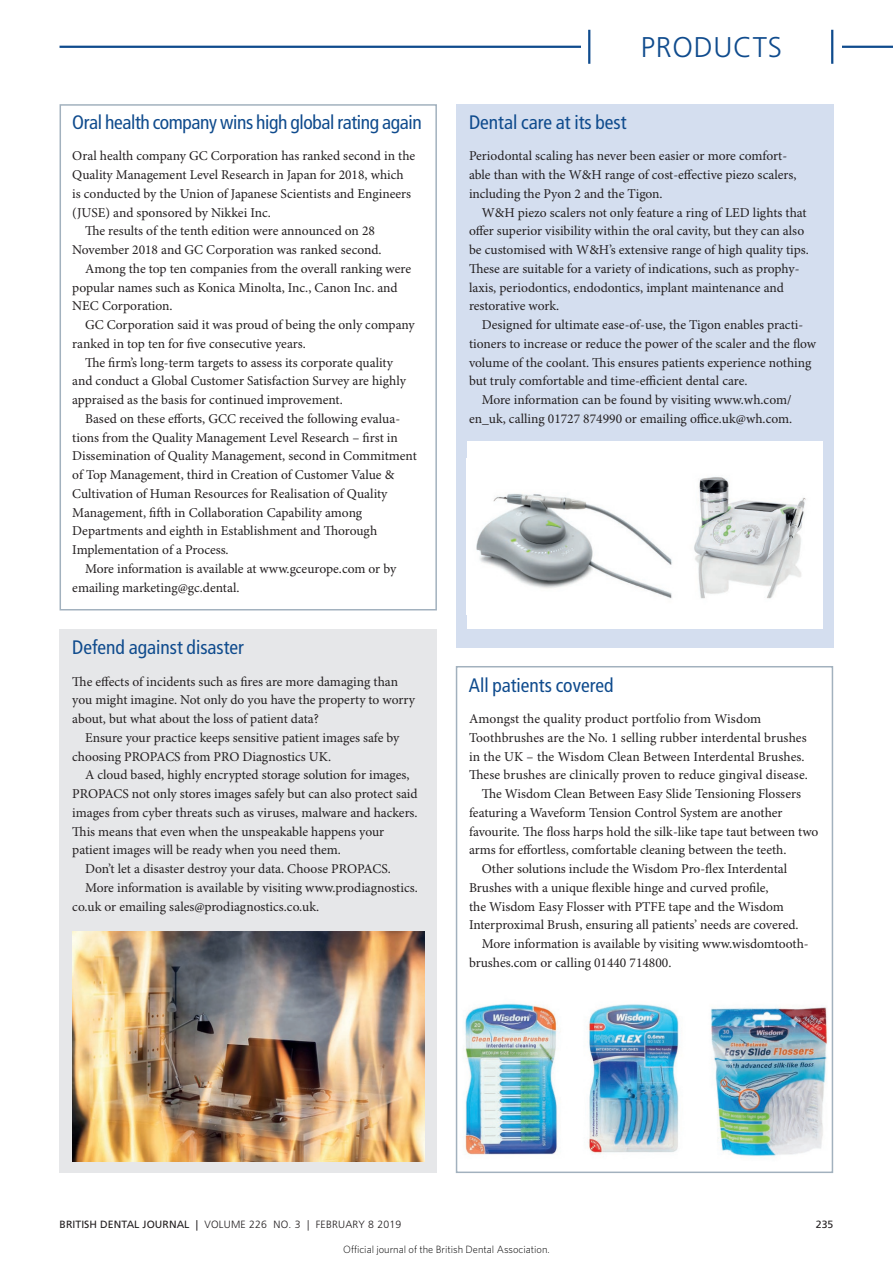
<style>
.page{position:relative;width:893px;height:1263px;background:#fff}
.page>*{position:absolute;margin:0;border:0;box-sizing:border-box;transform-origin:0 0}
.t1{font:300 28.5px "Frutiger LT Std";letter-spacing:.025em;color:#0f4b8d}
.heading___6_products{font:condensed 19.5px "Frutiger LT Std";color:#0f4b8d}
.heading___6_products-2{font:condensed 19.5px "Frutiger LT Std";letter-spacing:-.02em;color:#0f4b8d}
.body_9pt_ragged{font:13.5px/18.8px "Minion Pro";color:#231f20}
.body_9pt_ragged_1st{font:13.5px/18.8px "Minion Pro";color:#231f20}
.t2{font:300 10.5px "Frutiger LT Std";letter-spacing:.02em;color:#231f20}
.t3{font:300 10.5px "Whitney";color:#000}
.t4{font:10.5px "Frutiger LT Std";color:#231f20}
.s1{font-weight:400}
</style>
<div class="page">
<div style="left:60px;top:104px;width:377px;height:506px;border:2px solid #a2b1be"></div>
<div style="left:60px;top:629px;width:377px;height:544px;background:#e6e7e9"></div>
<img style="left:72px;top:932px;width:352px;height:229px">
<div style="left:456px;top:666px;width:377px;height:507px;border:2px solid #a2b1be"></div>
<img style="left:465px;top:1003px;width:362px;height:153px">
<div style="left:456px;top:104px;width:378px;height:544px;background:#d4deef"></div>
<div style="left:467px;top:442px;width:355px;height:187px;background:#fff"></div>
<img style="left:476px;top:476px;width:330px;height:123px">
<hr style="left:60px;top:46px;width:833px;height:2px;background:#0f4b8d">
<div style="left:581px;top:30px;width:261px;height:34px;background:#fff"></div>
<hr style="left:831px;top:30px;width:2px;height:34px;background:#0f4b8d">
<hr style="left:588px;top:30px;width:2px;height:34px;background:#0f4b8d">
<p class="heading___6_products-2" style="left:72px;top:111px;width:351px">Oral health company wins high global rating again</p>
<p class="body_9pt_ragged_1st" style="left:72px;top:147px;width:344px">Oral health company GC Corporation has ranked second in the Quality Management Level Research in Japan for 2018, which is conducted by the Union of Japanese Scientists and Engineers (JUSE) and sponsored by Nikkei Inc.</p>
<p class="body_9pt_ragged" style="left:72px;top:222px;width:311px;text-align:center">The results of the tenth edition were announced on 28<br>November 2018 and GC Corporation was ranked second.</p>
<p class="body_9pt_ragged" style="left:72px;top:260px;width:340px;text-indent:13px">Among the top ten companies from the overall ranking were popular names such as Konica Minolta, Inc., Canon Inc. and<br>NEC Corporation.</p>
<p class="body_9pt_ragged" style="left:72px;top:316px;width:344px;text-indent:13px">GC Corporation said it was proud of being the only company ranked in top ten for five consecutive years.</p>
<p class="body_9pt_ragged" style="left:72px;top:354px;width:335px;text-indent:13px">The firm’s long-term targets to assess its corporate quality and conduct a Global Customer Satisfaction Survey are highly appraised as the basis for continued improvement.</p>
<p class="body_9pt_ragged" style="left:72px;top:410px;width:346px;text-indent:13px">Based on these efforts, GCC received the following evalua&shy;tions from the Quality Management Level Research – first in Dissemination of Quality Management, second in Commitment of Top Management, third in Creation of Customer Value &amp; Cultivation of Human Resources for Realisation of Quality Management, fifth in Collaboration Capability among Departments and eighth in Establishment and Thorough Implementation of a Process.</p>
<p class="body_9pt_ragged" style="left:72px;top:560px;width:325px;text-indent:13px">More information is available at www.gceurope.com or by emailing marketing@gc.dental.</p>
<p class="heading___6_products" style="left:72px;top:636px;width:173px">Defend against disaster</p>
<p class="body_9pt_ragged_1st" style="left:72px;top:672px;width:344px">The effects of incidents such as fires are more damaging than you might imagine. Not only do you have the property to worry about, but what about the loss of patient data?</p>
<p class="body_9pt_ragged" style="left:72px;top:729px;width:329px;text-indent:13px">Ensure your practice keeps sensitive patient images safe by choosing PROPACS from PRO Diagnostics UK.</p>
<p class="body_9pt_ragged" style="left:72px;top:766px;width:347px;text-indent:13px">A cloud based, highly encrypted storage solution for images, PROPACS not only stores images safely but can also protect said images from cyber threats such as viruses, malware and hackers.<br>This means that even when the unspeakable happens your patient images will be ready when you need them.</p>
<p class="body_9pt_ragged" style="left:85px;top:860px;width:307px">Don’t let a disaster destroy your data. Choose PROPACS.</p>
<p class="body_9pt_ragged" style="left:72px;top:879px;width:347px;text-indent:13px">More information is available by visiting www.prodiagnostics. co.uk or emailing sales@prodiagnostics.co.uk.</p>
<h1 class="t1" style="left:641px;top:31px;width:143px">PRODUCTS</h1>
<p class="heading___6_products" style="left:469px;top:111px;width:159px">Dental care at its best</p>
<p class="body_9pt_ragged_1st" style="left:469px;top:147px;width:329px">Periodontal scaling has never been easier or more comfort&shy;able than with the W&amp;H range of cost-effective piezo scalers, including the Pyon 2 and the Tigon.</p>
<p class="body_9pt_ragged" style="left:469px;top:204px;width:341px;text-indent:13px">W&amp;H piezo scalers not only feature a ring of LED lights that offer superior visibility within the oral cavity, but they can also be customised with W&amp;H’s extensive range of high quality tips.<br>These are suitable for a variety of indications, such as prophy&shy;laxis, periodontics, endodontics, implant maintenance and restorative work.</p>
<p class="body_9pt_ragged" style="left:469px;top:316px;width:349px;text-indent:13px">Designed for ultimate ease-of-use, the Tigon enables practi&shy;tioners to increase or reduce the power of the scaler and the flow volume of the coolant. This ensures patients experience nothing but truly comfortable and time-efficient dental care.</p>
<p class="body_9pt_ragged" style="left:469px;top:391px;width:325px;text-align:right">More information can be found by visiting www.wh.com/ en_uk, calling 01727 874990 or emailing office.uk@wh.com.</p>
<p class="heading___6_products" style="left:469px;top:673px;width:146px">All patients covered</p>
<p class="body_9pt_ragged_1st" style="left:469px;top:710px;width:341px">Amongst the quality product portfolio from Wisdom Toothbrushes are the No. 1 selling rubber interdental brushes in the UK – the Wisdom Clean Between Interdental Brushes.<br>These brushes are clinically proven to reduce gingival disease.</p>
<p class="body_9pt_ragged" style="left:469px;top:785px;width:351px;text-indent:13px">The Wisdom Clean Between Easy Slide Tensioning Flossers featuring a Waveform Tension Control System are another favourite. The floss harps hold the silk-like tape taut between two arms for effortless, comfortable cleaning between the teeth.</p>
<p class="body_9pt_ragged" style="left:469px;top:860px;width:331px;text-indent:13px">Other solutions include the Wisdom Pro-flex Interdental Brushes with a unique flexible hinge and curved profile,<br>the Wisdom Easy Flosser with PTFE tape and the Wisdom Interproximal Brush, ensuring all patients’ needs are covered.</p>
<p class="body_9pt_ragged" style="left:469px;top:935px;width:341px;text-indent:13px">More information is available by visiting www.wisdomtooth&shy;brushes.com or calling 01440 714800.</p>
<p class="t2" style="left:60px;top:1219px;width:343px"><span class="s1">BRITISH DENTAL JOURNAL |</span> VOLUME 226 NO. 3 | FEBRUARY 8 2019</p>
<p class="t4" style="left:816px;top:1218px;width:19px">235</p>
<p class="t3" style="left:343px;top:1243px;width:208px">Official journal of the British Dental Association.</p>
</div>
